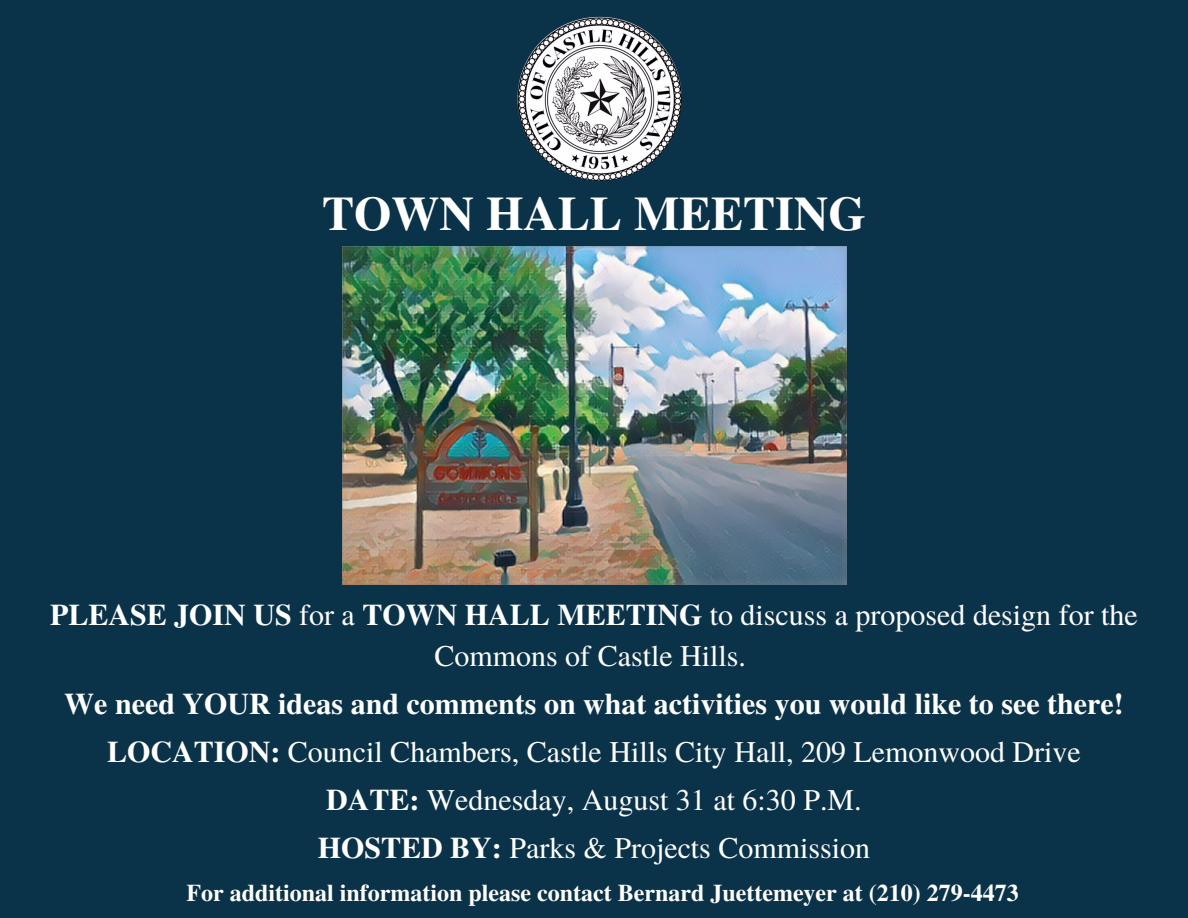
<style>
.page{position:relative;width:1188px;height:918px;background:#0a3249}
.page>*{position:absolute;margin:0;border:0;box-sizing:border-box;transform-origin:0 0}
.t1{font:700 48px "Te X Gyre Termes";color:#fff}
.t2{font:30px/48px "Te X Gyre Termes";color:#fff;text-align:center}
.t3{font:700 24px "Te X Gyre Termes";color:#fff}
.s1{font-weight:700}
</style>
<div class="page">
<img style="left:342px;top:247px;width:504px;height:337px">
<img style="left:517px;top:16px;width:165px;height:165px">
<h1 class="t1" style="left:322px;top:176px;width:545px">TOWN HALL MEETING</h1>
<p class="t2" style="left:50px;top:593px;width:1089px;line-height:40.5px"><span class="s1">PLEASE JOIN US</span> for a <span class="s1">TOWN HALL MEETING</span> to discuss a proposed design for the<br>Commons of Castle Hills.</p>
<p class="t2" style="left:64px;top:678px;width:1061px"><span class="s1">We need YOUR ideas and comments on what activities you would like to see there!<br>LOCATION:</span> Council Chambers, Castle Hills City Hall, 209 Lemonwood Drive <span class="s1">DATE:</span> Wednesday, August 31 at 6:30 P.M.<br><span class="s1">HOSTED BY:</span> Parks &amp; Projects Commission</p>
<p class="t3" style="left:186px;top:874px;width:834px">For additional information please contact Bernard Juettemeyer at (210) 279-4473</p>
</div>
